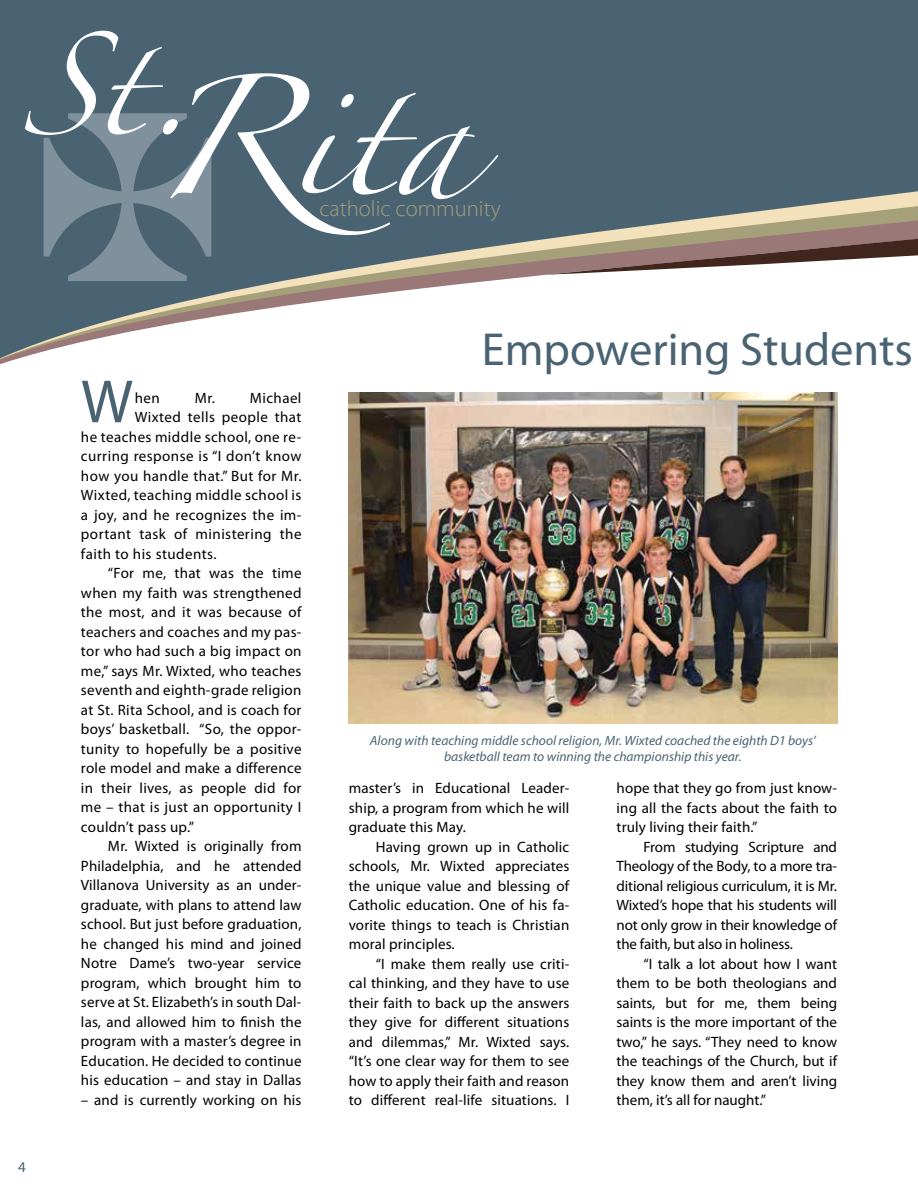
<style>
.page{position:relative;width:918px;height:1188px;background:#fff}
.page>*{position:absolute;margin:0;border:0;box-sizing:border-box;transform-origin:0 0}
.t1{font:108px "Zapfino";color:#fff}
.t2{font:92.85px "Zapfino";color:#fff}
.t3{font:61.5px "Myriad Pro";color:#496373}
.t4{font:46.5px "Myriad Pro";color:#496373}
.t5{font:300 22.65px "Myriad Pro";color:#a59f7a}
.t6{font:15px/19.5px "Myriad Pro";letter-spacing:.01em;color:#000;text-align:justify}
.t7{font:15px "Myriad Pro";letter-spacing:.03em;color:#000}
.t8{font:15px "Myriad Pro";color:#496373}
.t9{font:italic 13.5px/16.2px "Myriad Pro";color:#496373;text-align:center}
</style>
<div class="page">
<div style="left:0;top:0;width:918px;height:25px;background:#496373"></div>
<div style="left:0;top:25px;width:918px;height:31px;background:#496373"></div>
<div style="left:0;top:56px;width:918px;height:35px;background:#496373"></div>
<svg style="left:0;top:91px;width:546px;height:273px;fill:#496373"></svg>
<svg style="left:546px;top:91px;width:372px;height:184px;background:#6b777c"></svg>
<img style="left:349px;top:392px;width:488px;height:331px">
<div style="left:43px;top:110px;width:168px;height:171px;background:#496373"></div>
<h2 class="t2" style="left:19px;top:47px;width:177px">St.</h2>
<h1 class="t1" style="left:152px;top:93px;width:319px">Rita</h1>
<h3 class="t5" style="left:319px;top:195px;width:183px">catholic community</h3>
<p class="t8" style="left:18px;top:1158px;width:9px">4</p>
<h3 class="t3" style="left:81px;top:364px;width:54px">W</h3>
<p class="t6" style="left:135px;top:388px;width:27px">hen</p>
<p class="t7" style="left:195px;top:388px;width:108px">Mr. Michael</p>
<p class="t7" style="left:135px;top:408px;width:168px">Wixted tells people that</p>
<p class="t7" style="left:81px;top:427px;width:222px">he teaches middle school, one re-</p>
<p class="t7" style="left:81px;top:447px;width:222px">curring response is “I don’t know</p>
<p class="t7" style="left:81px;top:466px;width:222px">how you handle that.” But for Mr.</p>
<p class="t7" style="left:81px;top:486px;width:222px">Wixted, teaching middle school is</p>
<p class="t7" style="left:81px;top:505px;width:222px">a joy, and he recognizes the im-</p>
<p class="t7" style="left:81px;top:525px;width:222px">portant task of ministering the</p>
<p class="t7" style="left:81px;top:544px;width:137px">faith to his students.</p>
<p class="t6" style="left:108px;top:563px;width:195px">“For me, that was the time</p>
<p class="t6" style="left:81px;top:583px;width:222px">when my faith was strengthened</p>
<p class="t6" style="left:81px;top:602px;width:222px">the most, and it was because of</p>
<p class="t6" style="left:81px;top:622px;width:222px">teachers and coaches and my pas-</p>
<p class="t6" style="left:81px;top:641px;width:222px">tor who had such a big impact on</p>
<p class="t6" style="left:81px;top:661px;width:222px">me,” says Mr. Wixted, who teaches</p>
<p class="t6" style="left:81px;top:680px;width:222px">seventh and eighth-grade religion</p>
<p class="t6" style="left:81px;top:700px;width:222px">at St. Rita School, and is coach for</p>
<p class="t6" style="left:81px;top:719px;width:222px">boys’ basketball. “So, the oppor-</p>
<p class="t6" style="left:81px;top:739px;width:222px">tunity to hopefully be a positive</p>
<p class="t6" style="left:81px;top:758px;width:222px">role model and make a difference</p>
<p class="t6" style="left:81px;top:778px;width:222px">in their lives, as people did for</p>
<p class="t6" style="left:81px;top:797px;width:222px">me – that is just an opportunity I</p>
<p class="t6" style="left:81px;top:817px;width:115px">couldn’t pass up.”</p>
<p class="t6" style="left:108px;top:836px;width:195px">Mr. Wixted is originally from</p>
<p class="t6" style="left:81px;top:856px;width:222px">Philadelphia, and he attended</p>
<p class="t6" style="left:81px;top:875px;width:222px">Villanova University as an under-</p>
<p class="t6" style="left:81px;top:895px;width:222px">graduate, with plans to attend law</p>
<p class="t6" style="left:81px;top:914px;width:222px">school. But just before graduation,</p>
<p class="t6" style="left:81px;top:934px;width:222px">he changed his mind and joined</p>
<p class="t6" style="left:81px;top:953px;width:222px">Notre Dame’s two-year service</p>
<p class="t6" style="left:81px;top:973px;width:222px">program, which brought him to</p>
<p class="t6" style="left:81px;top:992px;width:222px">serve at St. Elizabeth’s in south Dal-</p>
<p class="t6" style="left:81px;top:1012px;width:222px">las, and allowed him to finish the</p>
<p class="t6" style="left:81px;top:1031px;width:222px">program with a master’s degree in</p>
<p class="t6" style="left:81px;top:1051px;width:222px">Education. He decided to continue</p>
<p class="t6" style="left:81px;top:1070px;width:222px">his education – and stay in Dallas</p>
<p class="t6" style="left:81px;top:1090px;width:222px">– and is currently working on his</p>
<h3 class="t4" style="left:482px;top:320px;width:433px">Empowering Students</h3>
<p class="t9" style="left:370px;top:732px;width:447px">Along with teaching middle school religion, Mr. Wixted coached the eighth D1 boys’ basketball team to winning the championship this year.</p>
<p class="t6" style="left:349px;top:778px;width:222px">master’s in Educational Leader&shy;ship, a program from which he will graduate this May.</p>
<p class="t6" style="left:349px;top:837px;width:222px;text-indent:27px">Having grown up in Catholic schools, Mr. Wixted appreciates the unique value and blessing of Catholic education. One of his fa&shy;vorite things to teach is Christian moral principles.</p>
<p class="t6" style="left:349px;top:954px;width:222px;text-indent:27px">“I make them really use criti&shy;cal thinking, and they have to use their faith to back up the answers they give for different situations and dilemmas,” Mr. Wixted says. “It’s one clear way for them to see how to apply their faith and reason to different real-life situations. I</p>
<p class="t6" style="left:617px;top:778px;width:222px">hope that they go from just know&shy;ing all the facts about the faith to truly living their faith.”</p>
<p class="t6" style="left:617px;top:837px;width:222px;text-indent:27px">From studying Scripture and Theology of the Body, to a more tra&shy;ditional religious curriculum, it is Mr.<br>Wixted’s hope that his students will not only grow in their knowledge of the faith, but also in holiness.</p>
<p class="t6" style="left:617px;top:954px;width:222px;text-indent:27px">“I talk a lot about how I want them to be both theologians and saints, but for me, them being saints is the more important of the two,” he says. “They need to know the teachings of the Church, but if they know them and aren’t living them, it’s all for naught.”</p>
</div>
